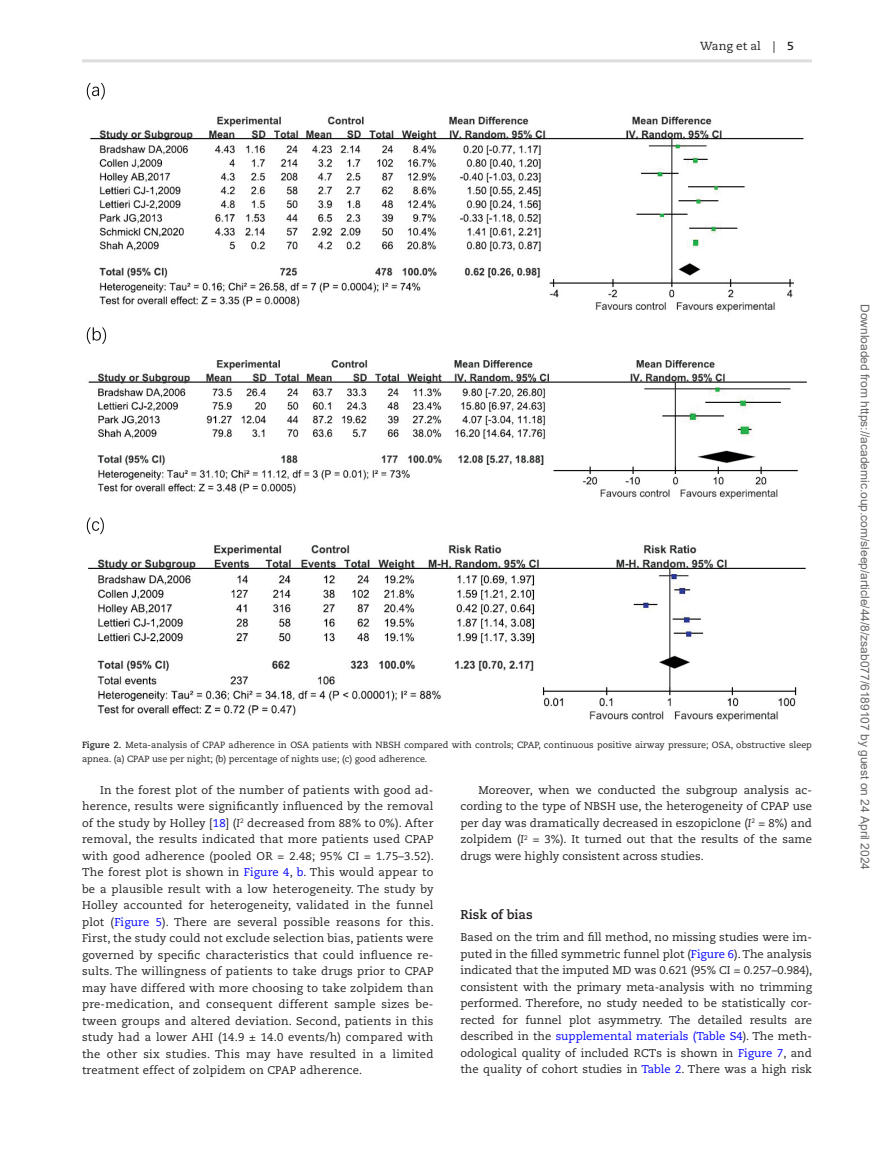
<style>
.page{position:relative;width:894px;height:1174px;background:#fff}
.page>*{position:absolute;margin:0;border:0;box-sizing:border-box;transform-origin:0 0}
.t1{font:700 12.75px "Caecilia LT Std";color:#231f20}
.t2{font:12px "Arial";color:#666}
.t3{font:11.7px "Caecilia LT Std";color:#231f20}
.t4{font:11.25px/16.5px "Caecilia LT Std";color:#231f20;text-align:justify}
.t5{font:9px/13.5px "Caecilia LT Std";color:#231f20}
.s1{font-weight:700}
.s2{color:#00f}
.s3{font-style:italic}
</style>
<div class="page">
<hr style="left:82px;top:59px;width:729px;height:3px;background:#dcdddf">
<img style="left:86px;top:83px;width:721px;height:639px">
<p class="t3" style="left:700px;top:40px;width:95px">Wang et al | <span class="s1">5</span></p>
<p class="t5" style="left:82px;top:738px;width:731px"><span class="s1">Figure 2.</span> Meta-analysis of CPAP adherence in OSA patients with NBSH compared with controls; CPAP, continuous positive airway pressure; OSA, obstructive sleep apnea. (a) CPAP use per night; (b) percentage of nights use; (c) good adherence.</p>
<p class="t4" style="left:82px;top:782px;width:353px;text-indent:18px">In the forest plot of the number of patients with good ad&shy;herence, results were significantly influenced by the removal of the study by Holley [<span class="s2">18</span>] (<span class="s3">I</span><sup>2</sup> decreased from 88% to 0%). After removal, the results indicated that more patients used CPAP with good adherence (pooled OR = 2.48; 95% CI = 1.75–3.52).<br>The forest plot is shown in <span class="s2">Figure 4</span>, <span class="s2">b</span>. This would appear to be a plausible result with a low heterogeneity. The study by Holley accounted for heterogeneity, validated in the funnel plot (<span class="s2">Figure 5</span>). There are several possible reasons for this.<br>First, the study could not exclude selection bias, patients were governed by specific characteristics that could influence re&shy;sults. The willingness of patients to take drugs prior to CPAP may have differed with more choosing to take zolpidem than pre-medication, and consequent different sample sizes be&shy;tween groups and altered deviation. Second, patients in this study had a lower AHI (14.9 ± 14.0 events/h) compared with the other six studies. This may have resulted in a limited treatment effect of zolpidem on CPAP adherence.</p>
<p class="t4" style="left:460px;top:782px;width:353px;text-indent:18px">Moreover, when we conducted the subgroup analysis ac&shy;cording to the type of NBSH use, the heterogeneity of CPAP use per day was dramatically decreased in eszopiclone (<span class="s3">I</span><sup>2</sup> = 8%) and zolpidem (<span class="s3">I</span><sup>2</sup> = 3%). It turned out that the results of the same drugs were highly consistent across studies.</p>
<p class="t1" style="left:460px;top:907px;width:74px">Risk of bias</p>
<p class="t4" style="left:460px;top:929px;width:353px">Based on the trim and fill method, no missing studies were im&shy;puted in the filled symmetric funnel plot (<span class="s2">Figure 6</span>). The analysis indicated that the imputed MD was 0.621 (95% CI = 0.257–0.984), consistent with the primary meta-analysis with no trimming performed. Therefore, no study needed to be statistically cor&shy;rected for funnel plot asymmetry. The detailed results are described in the <span class="s2">supplemental materials (Table S4</span>). The meth&shy;odological quality of included RCTs is shown in <span class="s2">Figure 7</span>, and the quality of cohort studies in <span class="s2">Table 2</span>. There was a high risk</p>
<p class="t2" style="left:869px;top:304px;width:567px;rotate:90deg">Downloaded from https://academic.oup.com/sleep/article/44/8/zsab077/6189107 by guest on 24 April 2024</p>
</div>
